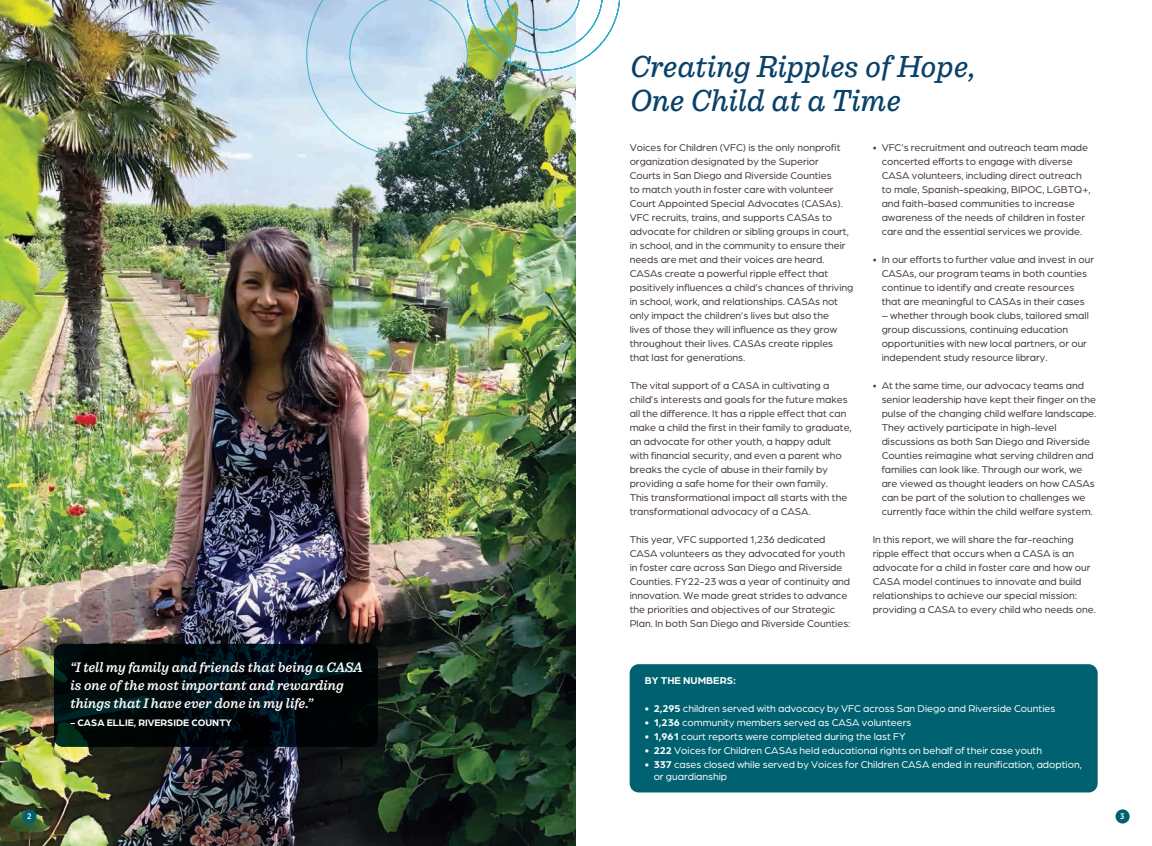
<style>
.page{position:relative;width:1152px;height:846px;background:#fff}
.page>*{position:absolute;margin:0;border:0;box-sizing:border-box;transform-origin:0 0}
.Titles_F{font:italic 300 31px/34px "Pulpo";letter-spacing:.005em;color:#094169}
.Quote_F{font:italic 14px/18px "Pulpo";color:#fff}
.Body_text_1{font:10.5px/14px "Arboria";color:#433635}
.t1{font:10.5px/12px "Arboria";color:#fff}
.Body_text_1-2{font:700 10.5px "Arboria";color:#fff}
.Quote_F-2{font:700 10px "Arboria";color:#fff}
.t2{font:500 8px "Gotham Narrow";color:#fff}
.s1{font-weight:700}
</style>
<div class="page">
<img style="left:0;top:0;width:576px;height:846px">
<img style="left:296px;top:0;width:324px;height:156px">
<div style="left:22px;top:809px;width:14px;height:15px;background:#006271;border-radius:50%"></div>
<div style="left:1116px;top:809px;width:14px;height:15px;background:#006271;border-radius:50%"></div>
<div style="left:630px;top:664px;width:468px;height:128px;background:#006271;border-radius:9px"></div>
<svg style="left:54px;top:644px;width:324px;height:103px;background:#000a0d"></svg>
<p class="Titles_F" style="left:630px;top:50px;width:347px">Creating Ripples of Hope,<br>One Child at a Time</p>
<p class="Quote_F" style="left:70px;top:658px;width:294px">“I tell my family and friends that being a CASA is one of the most important and rewarding things that I have ever done in my life.”</p>
<p class="Quote_F-2" style="left:70px;top:716px;width:163px">- CASA ELLIE, RIVERSIDE COUNTY</p>
<p class="Body_text_1" style="left:630px;top:140px;width:225px">Voices for Children (VFC) is the only nonprofit organization designated by the Superior<br>Courts in San Diego and Riverside Counties<br>to match youth in foster care with volunteer Court Appointed Special Advocates (CASAs).<br>VFC recruits, trains, and supports CASAs to advocate for children or sibling groups in court, in school, and in the community to ensure their needs are met and their voices are heard.<br>CASAs create a powerful ripple effect that positively influences a child’s chances of thriving in school, work, and relationships. CASAs not only impact the children’s lives but also the<br>lives of those they will influence as they grow throughout their lives. CASAs create ripples that last for generations.</p>
<p class="Body_text_1" style="left:630px;top:378px;width:224px">The vital support of a CASA in cultivating a child’s interests and goals for the future makes all the difference. It has a ripple effect that can make a child the first in their family to graduate, an advocate for other youth, a happy adult with financial security, and even a parent who breaks the cycle of abuse in their family by providing a safe home for their own family.<br>This transformational impact all starts with the transformational advocacy of a CASA.</p>
<p class="Body_text_1" style="left:630px;top:532px;width:222px">This year, VFC supported 1,236 dedicated CASA volunteers as they advocated for youth in foster care across San Diego and Riverside Counties. FY22-23 was a year of continuity and innovation. We made great strides to advance the priorities and objectives of our Strategic Plan. In both San Diego and Riverside Counties:</p>
<p class="Body_text_1" style="left:882px;top:140px;width:211px;text-indent:-9px">• VFC’s recruitment and outreach team made concerted efforts to engage with diverse CASA volunteers, including direct outreach to male, Spanish-speaking, BIPOC, LGBTQ+, and faith-based communities to increase awareness of the needs of children in foster care and the essential services we provide.</p>
<p class="Body_text_1" style="left:882px;top:252px;width:214px;text-indent:-9px">• In our efforts to further value and invest in our CASAs, our program teams in both counties continue to identify and create resources that are meaningful to CASAs in their cases</p>
<p class="Body_text_1" style="left:882px;top:308px;width:209px">– whether through book clubs, tailored small group discussions, continuing education opportunities with new local partners, or our independent study resource library.</p>
<p class="Body_text_1" style="left:882px;top:378px;width:216px;text-indent:-9px">• At the same time, our advocacy teams and senior leadership have kept their finger on the pulse of the changing child welfare landscape.<br>They actively participate in high-level discussions as both San Diego and Riverside Counties reimagine what serving children and families can look like. Through our work, we are viewed as thought leaders on how CASAs can be part of the solution to challenges we currently face within the child welfare system.</p>
<p class="Body_text_1" style="left:873px;top:532px;width:225px">In this report, we will share the far-reaching ripple effect that occurs when a CASA is an advocate for a child in foster care and how our CASA model continues to innovate and build relationships to achieve our special mission: providing a CASA to every child who needs one.</p>
<p class="Body_text_1-2" style="left:645px;top:673px;width:93px">BY THE NUMBERS:</p>
<p class="t1" style="left:645px;top:702px;width:412px"><span class="s1">• 2,295</span> children served with advocacy by VFC across San Diego and Riverside Counties</p>
<p class="t1" style="left:645px;top:716px;width:268px"><span class="s1">• 1,236</span> community members served as CASA volunteers</p>
<p class="t1" style="left:645px;top:730px;width:263px"><span class="s1">• 1,961</span> court reports were completed during the last FY</p>
<p class="t1" style="left:645px;top:744px;width:399px"><span class="s1">• 222</span> Voices for Children CASAs held educational rights on behalf of their case youth</p>
<p class="t1" style="left:654px;top:758px;width:430px;text-indent:-9px"><span class="s1">• 337</span> cases closed while served by Voices for Children CASA ended in reunification, adoption, or guardianship</p>
<p class="t2" style="left:27px;top:811px;width:6px">2</p>
<p class="t2" style="left:1120px;top:811px;width:6px">3</p>
</div>
